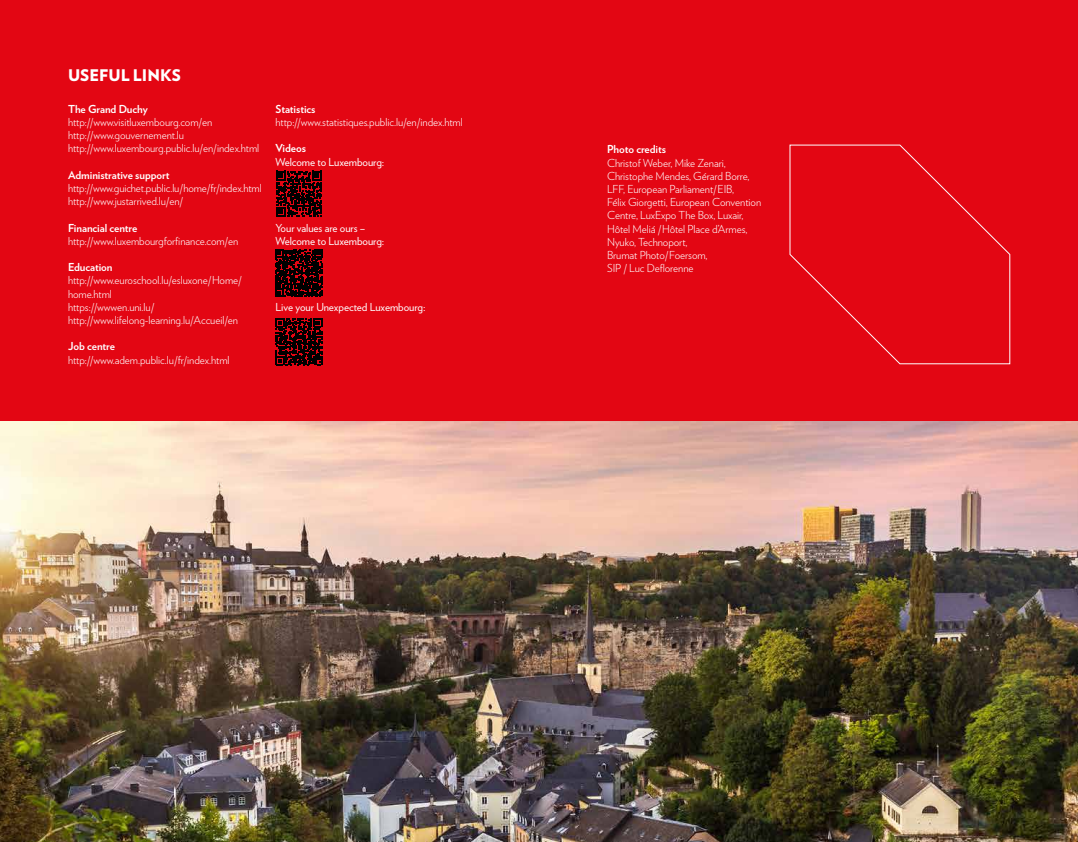
<style>
.page{position:relative;width:1078px;height:842px;background:#fff}
.page>*{position:absolute;margin:0;border:0;box-sizing:border-box;transform-origin:0 0}
.t1{font:900 16px "Verlag";color:#fff}
.t2{font:300 11px/13.2px "Verlag";letter-spacing:-.005em;color:#fff}
.t3{font:700 11px "Verlag";letter-spacing:-.005em;color:#fff}
.t4{font:11px/13.2px "Verlag";letter-spacing:-.005em;color:#fff}
</style>
<div class="page">
<div style="left:0;top:0;width:1077px;height:842px;background:#e30613"></div>
<img style="left:0;top:421px;width:1077px;height:421px">
<svg style="left:276px;top:171px;width:45px;height:46px"></svg>
<svg style="left:275px;top:319px;width:47px;height:46px"></svg>
<svg style="left:275px;top:249px;width:47px;height:48px"></svg>
<svg style="left:789px;top:144px;width:221px;height:221px"></svg>
<h1 class="t1" style="left:68px;top:62px;width:114px">USEFUL LINKS</h1>
<p class="t3" style="left:68px;top:100px;width:81px">The Grand Duchy</p>
<p class="t2" style="left:68px;top:115px;width:193px">http://www.visitluxembourg.com/en http://www.gouvernement.lu http://www.luxembourg.public.lu/en/index.html</p>
<p class="t3" style="left:68px;top:166px;width:103px">Administrative support</p>
<p class="t2" style="left:68px;top:181px;width:195px">http://www.guichet.public.lu/home/fr/index.html http://www.justarrived.lu/en/</p>
<p class="t3" style="left:68px;top:219px;width:71px">Financial centre</p>
<p class="t2" style="left:68px;top:234px;width:172px">http://www.luxembourgforfinance.com/en</p>
<p class="t3" style="left:68px;top:259px;width:46px">Education</p>
<p class="t2" style="left:68px;top:273px;width:175px">http://www.euroschool.lu/esluxone/Home/ home.html<br>https://wwwen.uni.lu/ http://www.lifelong-learning.lu/Accueil/en</p>
<p class="t3" style="left:68px;top:338px;width:48px">Job centre</p>
<p class="t2" style="left:68px;top:352px;width:163px">http://www.adem.public.lu/fr/index.html</p>
<p class="t3" style="left:275px;top:100px;width:41px">Statistics</p>
<p class="t2" style="left:275px;top:115px;width:189px">http://www.statistiques.public.lu/en/index.html</p>
<p class="t3" style="left:275px;top:140px;width:32px">Videos</p>
<p class="t4" style="left:275px;top:155px;width:110px">Welcome to Luxembourg:</p>
<p class="t4" style="left:275px;top:221px;width:110px">Your values are ours –<br>Welcome to Luxembourg:</p>
<p class="t4" style="left:275px;top:300px;width:151px">Live your Unexpected Luxembourg:</p>
<p class="t3" style="left:607px;top:141px;width:60px">Photo credits</p>
<p class="t2" style="left:607px;top:155px;width:156px">Christof Weber, Mike Zenari,<br>Christophe Mendes, Gérard Borre,<br>LFF, European Parliament/EIB,<br>Félix Giorgetti, European Convention<br>Centre, LuxExpo The Box, Luxair,<br>Hôtel Meliá /Hôtel Place d’Armes,<br>Nyuko, Technoport,<br>Brumat Photo/Foersom,<br>SIP / Luc Deflorenne</p>
</div>
